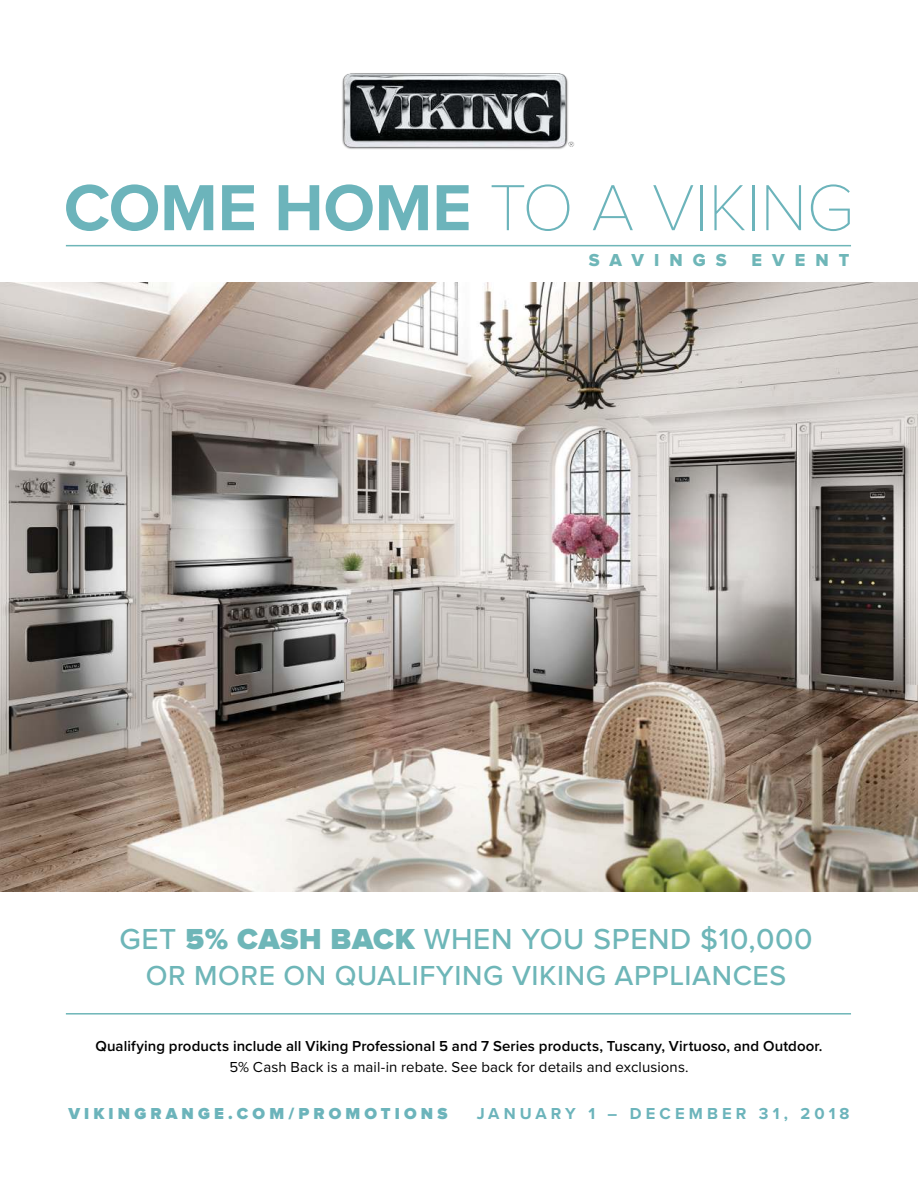
<style>
.page{position:relative;width:918px;height:1188px;background:#fff}
.page>*{position:absolute;margin:0;border:0;box-sizing:border-box;transform-origin:0 0}
.t1{font:100 67.5px "Proxima Nova T";letter-spacing:-.005em;color:#6cb4bb}
.t2{font:500 30px "Proxima Nova";letter-spacing:.02em;color:#6eb6b8}
.t3{font:500 28.5px "Proxima Nova";letter-spacing:.02em;color:#6eb6b8}
.t4{font:18px "Proxima Nova Extrabld";letter-spacing:.56em;color:#6eb6b8}
.t5{font:900 16.5px "Proxima Nova";letter-spacing:.25em;color:#6cb4bb}
.t6{font:700 16.5px "Proxima Nova";letter-spacing:.25em;color:#6cb4bb}
.t7{font:600 15px "Proxima Nova";letter-spacing:.005em;color:#000}
.t8{font:15px "Proxima Nova";letter-spacing:.005em;color:#000}
.s1{font-family:"Proxima Nova";font-weight:700}
.s2{font-weight:900}
</style>
<div class="page">
<img style="left:342px;top:73px;width:233px;height:76px">
<img style="left:0;top:282px;width:918px;height:609px">
<hr style="left:66px;top:245px;width:785px;height:1px;background:#6eb6b8">
<hr style="left:66px;top:1013px;width:785px;height:2px;background:#6eb6b8">
<h1 class="t1" style="left:64px;top:179px;width:792px"><span class="s1">COME HOME</span> TO A VIKING</h1>
<p class="t4" style="left:589px;top:253px;width:140px">SAVINGS</p>
<p class="t4" style="left:752px;top:253px;width:99px">EVENT</p>
<h2 class="t2" style="left:119px;top:926px;width:695px">GET <span class="s2">5% CASH BACK</span> WHEN YOU SPEND $10,000</h2>
<h3 class="t3" style="left:146px;top:963px;width:642px">OR MORE ON QUALIFYING VIKING APPLIANCES</h3>
<p class="t7" style="left:95px;top:1040px;width:729px">Qualifying products include all Viking Professional 5 and 7 Series products, Tuscany, Virtuoso, and Outdoor.</p>
<p class="t8" style="left:229px;top:1061px;width:461px">5% Cash Back is a mail-in rebate. See back for details and exclusions.</p>
<p class="t5" style="left:68px;top:1106px;width:381px">VIKINGRANGE.COM/PROMOTIONS</p>
<p class="t6" style="left:477px;top:1106px;width:374px">JANUARY 1 – DECEMBER 31, 2018</p>
</div>
